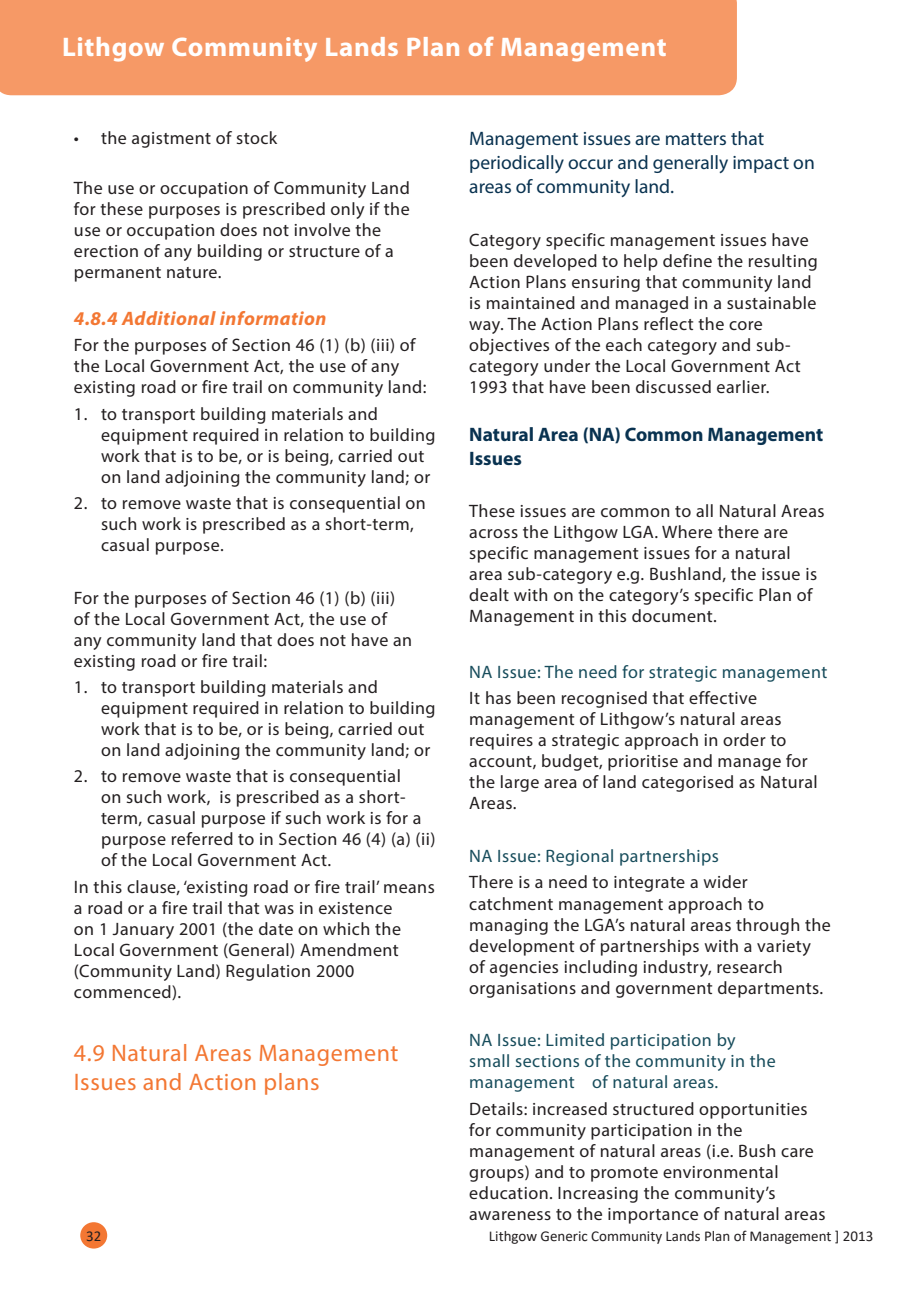
<style>
.page{position:relative;width:919px;height:1289px;background:#fff}
.page>*{position:absolute;margin:0;border:0;box-sizing:border-box;transform-origin:0 0}
.t1{font:700 27px "Myriad Pro";letter-spacing:.025em;color:#fff}
._02_heading{font:24px/28.8px "Myriad Pro";letter-spacing:.025em;color:#f37733}
.normal_paragraph_blu{font:19.5px/24px "Myriad Pro";color:#093250}
.normal_paragraph_blu-2{font:700 19.5px/24px "Myriad Pro";color:#093250}
._03_heading{font:italic 700 19.5px "Myriad Pro";letter-spacing:.025em;color:#f37733}
._04_body_text{font:18px/21px "Myriad Pro";letter-spacing:.025em;color:#231f20}
.issue_headings{font:18px/21px "Myriad Pro";letter-spacing:.025em;color:#184d5c}
.t2{font:15px "Calibri";color:#231f20}
</style>
<div class="page">
<div style="left:0;top:0;width:736px;height:95px;background:#f69966"></div>
<div style="left:80px;top:1222px;width:27px;height:26px;background:#f37733;border-radius:50%"></div>
<p class="t1" style="left:62px;top:29px;width:606px">Lithgow Community Lands Plan of Management</p>
<p class="_04_body_text" style="left:74px;top:127px;width:205px">• the agistment of stock</p>
<p class="_04_body_text" style="left:74px;top:177px;width:337px">The use or occupation of Community Land for these purposes is prescribed only if the use or occupation does not involve the erection of any building or structure of a permanent nature.</p>
<p class="_03_heading" style="left:74px;top:306px;width:254px">4.8.4 Additional information</p>
<p class="_04_body_text" style="left:74px;top:334px;width:354px">For the purposes of Section 46 (1) (b) (iii) of the Local Government Act, the use of any existing road or fire trail on community land:</p>
<p class="_04_body_text" style="left:101px;top:403px;width:336px;text-indent:-27px">1. to transport building materials and equipment required in relation to building work that is to be, or is being, carried out on land adjoining the community land; or</p>
<p class="_04_body_text" style="left:101px;top:492px;width:326px;text-indent:-27px">2. to remove waste that is consequential on such work is prescribed as a short-term, casual purpose.</p>
<p class="_04_body_text" style="left:74px;top:587px;width:340px">For the purposes of Section 46 (1) (b) (iii) of the Local Government Act, the use of any community land that does not have an existing road or fire trail:</p>
<p class="_04_body_text" style="left:101px;top:676px;width:336px;text-indent:-27px">1. to transport building materials and equipment required in relation to building work that is to be, or is being, carried out on land adjoining the community land; or</p>
<p class="_04_body_text" style="left:101px;top:765px;width:336px;text-indent:-27px">2. to remove waste that is consequential<br>on such work, is prescribed as a short&shy;term, casual purpose if such work is for a purpose referred to in Section 46 (4) (a) (ii) of the Local Government Act.</p>
<p class="_04_body_text" style="left:74px;top:876px;width:362px">In this clause, ‘existing road or fire trail’ means a road or a fire trail that was in existence<br>on 1 January 2001 (the date on which the Local Government (General) Amendment (Community Land) Regulation 2000 commenced).</p>
<p class="_02_heading" style="left:74px;top:1038px;width:326px">4.9 Natural Areas Management<br>Issues and Action plans</p>
<p class="normal_paragraph_blu" style="left:469px;top:126px;width:347px">Management issues are matters that periodically occur and generally impact on areas of community land.</p>
<p class="_04_body_text" style="left:469px;top:229px;width:350px">Category specific management issues have been developed to help define the resulting Action Plans ensuring that community land is maintained and managed in a sustainable way. The Action Plans reflect the core objectives of the each category and sub&shy;category under the Local Government Act 1993 that have been discussed earlier.</p>
<p class="normal_paragraph_blu-2" style="left:469px;top:421px;width:355px">Natural Area (NA) Common Management<br>Issues</p>
<p class="_04_body_text" style="left:469px;top:500px;width:357px">These issues are common to all Natural Areas across the Lithgow LGA. Where there are specific management issues for a natural area sub-category e.g. Bushland, the issue is dealt with on the category’s specific Plan of Management in this document.</p>
<p class="issue_headings" style="left:469px;top:661px;width:359px">NA Issue: The need for strategic management</p>
<p class="_04_body_text" style="left:469px;top:687px;width:350px">It has been recognised that effective management of Lithgow’s natural areas requires a strategic approach in order to account, budget, prioritise and manage for the large area of land categorised as Natural Areas.</p>
<p class="issue_headings" style="left:469px;top:845px;width:251px">NA Issue: Regional partnerships</p>
<p class="_04_body_text" style="left:469px;top:871px;width:363px">There is a need to integrate a wider catchment management approach to managing the LGA’s natural areas through the development of partnerships with a variety of agencies including industry, research organisations and government departments.</p>
<p class="issue_headings" style="left:469px;top:1029px;width:308px">NA Issue: Limited participation by small sections of the community in the management of natural areas.</p>
<p class="_04_body_text" style="left:469px;top:1097px;width:358px">Details: increased structured opportunities for community participation in the management of natural areas (i.e. Bush care groups) and to promote environmental education. Increasing the community’s awareness to the importance of natural areas</p>
<p class="t2" style="left:86px;top:1225px;width:17px">32</p>
<p class="t2" style="left:489px;top:1225px;width:386px">Lithgow Generic Community Lands Plan of Management ] 2013</p>
</div>
